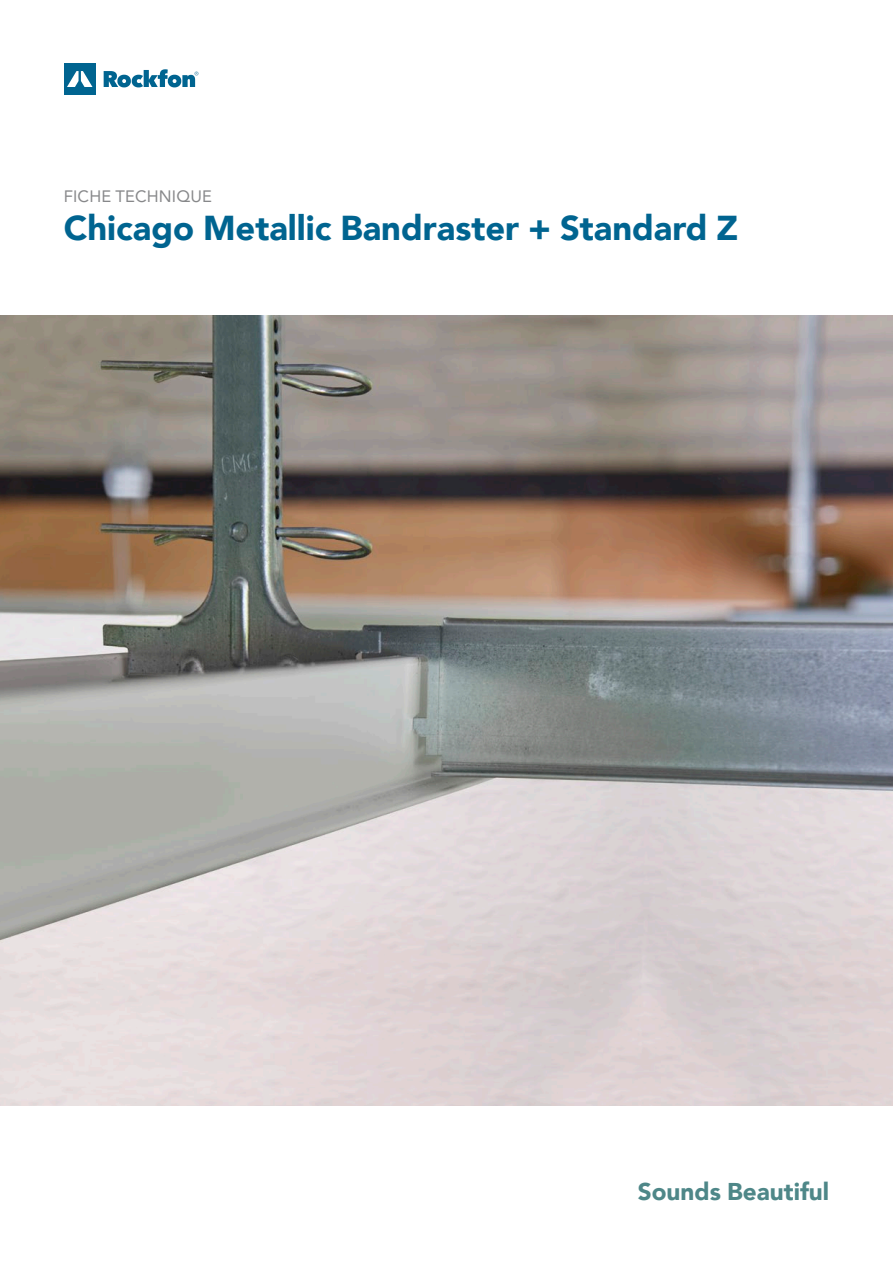
<style>
.page{position:relative;width:893px;height:1263px;background:#fff}
.page>*{position:absolute;margin:0;border:0;box-sizing:border-box;transform-origin:0 0}
.t1{font:900 34.5px "Avenir";color:#006490}
.t2{font:900 24.3px "Avenir";color:#4e8788}
.t3{font:16.5px "Avenir";letter-spacing:.01em;color:#87888a}
</style>
<div class="page">
<img style="left:0;top:316px;width:893px;height:790px">
<svg style="left:104px;top:69px;width:94px;height:18px"></svg>
<div style="left:64px;top:63px;width:32px;height:32px;background:#006490"></div>
<svg style="left:67px;top:71px;width:25px;height:16px"></svg>
<p class="t3" style="left:64px;top:183px;width:150px">FICHE TECHNIQUE</p>
<p class="t1" style="left:64px;top:199px;width:676px">Chicago Metallic Bandraster + Standard Z</p>
<p class="t2" style="left:638px;top:1170px;width:193px">Sounds Beautiful</p>
</div>
